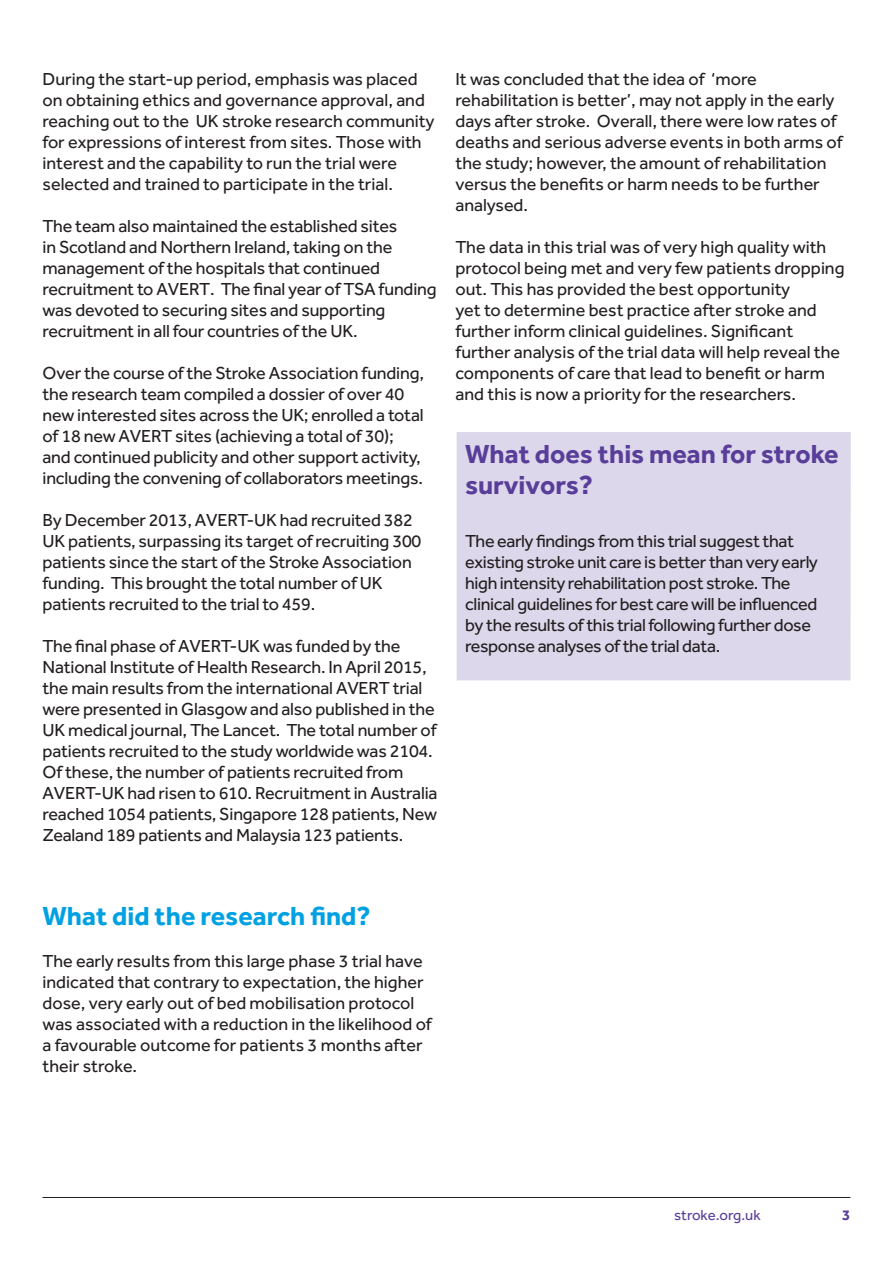
<style>
.page{position:relative;width:893px;height:1263px;background:#fff}
.page>*{position:absolute;margin:0;border:0;box-sizing:border-box;transform-origin:0 0}
.sub_heading{font:700 27px/31.5px "Effra";color:#593e99}
.sub_heading-2{font:700 27px "Effra";color:#00a1e3}
.copy_blk{font:18px/21px "Effra";letter-spacing:-.01em;color:#231f20}
.sub_heading-3{font:18px/21px "Effra";color:#231f20}
.sub_heading-4{font:18px/21px "Effra";letter-spacing:-.02em;color:#231f20}
.copy_bold_10pt{font:15px "Effra";color:#593e99}
.copy_bold_10pt-2{font:700 15px "Effra";color:#593e99}
</style>
<div class="page">
<hr style="left:43px;top:1197px;width:807px;height:1px;background:#231f20">
<div style="left:457px;top:432px;width:394px;height:248px;background:#dcd7eb"></div>
<p class="copy_blk" style="left:43px;top:68px;width:394px">During the start-up period, emphasis was placed on obtaining ethics and governance approval, and reaching out to the UK stroke research community for expressions of interest from sites. Those with interest and the capability to run the trial were selected and trained to participate in the trial.</p>
<p class="copy_blk" style="left:43px;top:215px;width:396px">The team also maintained the established sites<br>in Scotland and Northern Ireland, taking on the management of the hospitals that continued recruitment to AVERT. The final year of TSA funding was devoted to securing sites and supporting recruitment in all four countries of the UK.</p>
<p class="copy_blk" style="left:43px;top:362px;width:383px">Over the course of the Stroke Association funding, the research team compiled a dossier of over 40 new interested sites across the UK; enrolled a total of 18 new AVERT sites (achieving a total of 30); and continued publicity and other support activity, including the convening of collaborators meetings.</p>
<p class="copy_blk" style="left:43px;top:509px;width:380px">By December 2013, AVERT-UK had recruited 382<br>UK patients, surpassing its target of recruiting 300 patients since the start of the Stroke Association funding. This brought the total number of UK patients recruited to the trial to 459.</p>
<p class="copy_blk" style="left:43px;top:635px;width:396px">The final phase of AVERT-UK was funded by the National Institute of Health Research. In April 2015, the main results from the international AVERT trial were presented in Glasgow and also published in the UK medical journal, The Lancet. The total number of patients recruited to the study worldwide was 2104.<br>Of these, the number of patients recruited from AVERT-UK had risen to 610. Recruitment in Australia reached 1054 patients, Singapore 128 patients, New Zealand 189 patients and Malaysia 123 patients.</p>
<p class="sub_heading-3" style="left:455px;top:68px;width:381px">It was concluded that the idea of ‘more rehabilitation is better’, may not apply in the early</p>
<p class="sub_heading-3" style="left:455px;top:110px;width:389px">days after stroke. Overall, there were low rates of deaths and serious adverse events in both arms of the study; however, the amount of rehabilitation versus the benefits or harm needs to be further analysed.</p>
<p class="sub_heading-3" style="left:455px;top:236px;width:391px">The data in this trial was of very high quality with protocol being met and very few patients dropping out. This has provided the best opportunity<br>yet to determine best practice after stroke and further inform clinical guidelines. Significant further analysis of the trial data will help reveal the components of care that lead to benefit or harm and this is now a priority for the researchers.</p>
<p class="sub_heading" style="left:465px;top:437px;width:375px">What does this mean for stroke survivors?</p>
<p class="sub_heading-4" style="left:465px;top:530px;width:354px">The early findings from this trial suggest that existing stroke unit care is better than very early high intensity rehabilitation post stroke. The clinical guidelines for best care will be influenced by the results of this trial following further dose response analyses of the trial data.</p>
<p class="sub_heading-2" style="left:43px;top:899px;width:330px">What did the research find?</p>
<p class="sub_heading-3" style="left:43px;top:950px;width:391px">The early results from this large phase 3 trial have indicated that contrary to expectation, the higher dose, very early out of bed mobilisation protocol was associated with a reduction in the likelihood of a favourable outcome for patients 3 months after their stroke.</p>
<p class="copy_bold_10pt" style="left:674px;top:1206px;width:88px">stroke.org.uk</p>
<p class="copy_bold_10pt-2" style="left:842px;top:1206px;width:10px">3</p>
</div>
